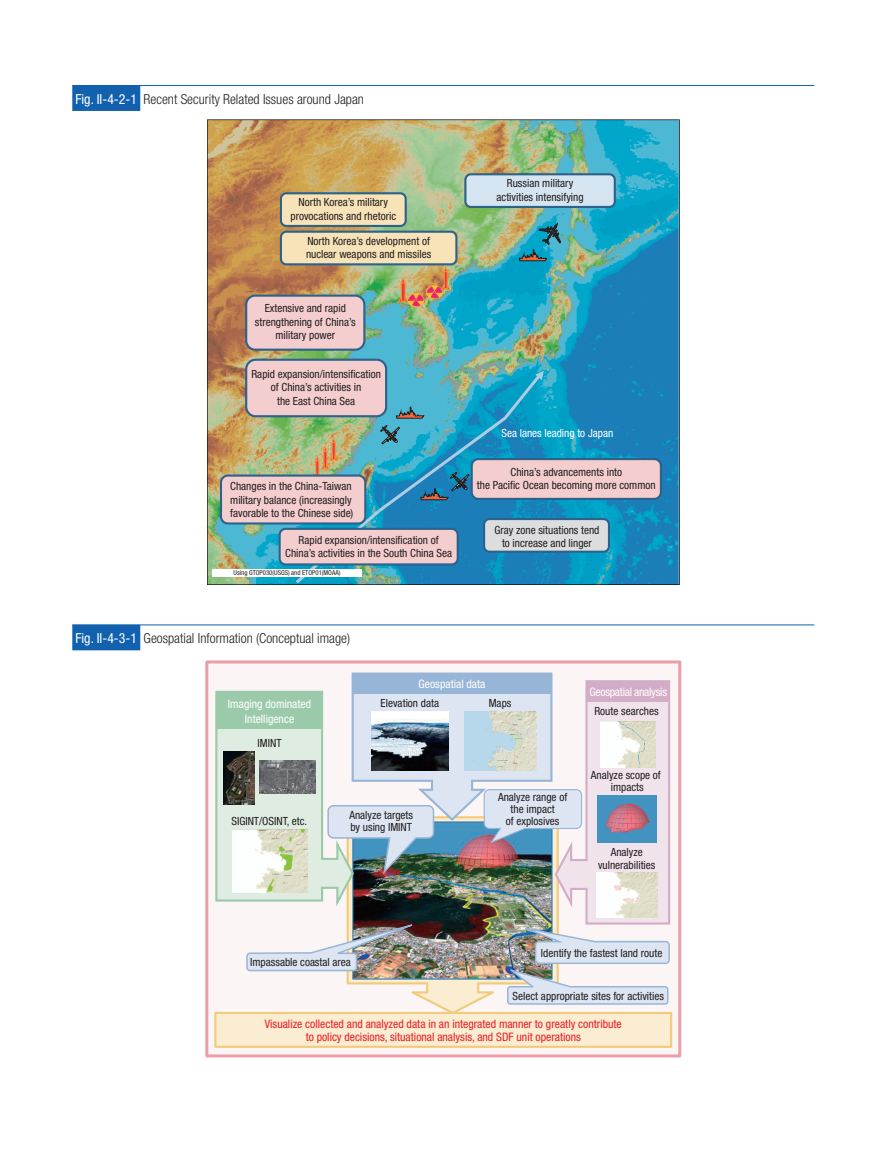
<style>
.page{position:relative;width:893px;height:1149px;background:#fff}
.page>*{position:absolute;margin:0;border:0;box-sizing:border-box;transform-origin:0 0}
.t1{font:300 condensed 13.8px "Helvetica Neue LT Std";color:#231f20}
.t2{font:condensed 11.7px/13.5px "Helvetica Neue LT Std";color:#ee1d23;text-align:center}
.t3{font:condensed 11.7px/14.9px "Helvetica Neue LT Std";color:#fff;text-align:center}
.t4{font:condensed 11.7px "Helvetica Neue LT Std";letter-spacing:-.025em;color:#fff}
.t5{font:condensed 11.25px/13.5px "Helvetica Neue LT Std";color:#231f20;text-align:center}
.t6{font:condensed 11.25px "Helvetica Neue LT Std";color:#fff}
.t7{font:condensed 6.75px "Helvetica Neue LT Std";color:#231f20}
.t8{font:700 condensed 6.45px "Helvetica Neue LT Std";color:#231f20}
.s1{font-weight:400;color:#fff}
</style>
<div class="page">
<hr style="left:72px;top:85px;width:742px;height:1px;background:#1161af">
<div style="left:72px;top:85px;width:68px;height:26px;background:#1161af"></div>
<img style="left:207px;top:119px;width:472px;height:465px">
<div style="left:472px;top:459px;width:189px;height:39px;background:#f4cdce;border-radius:7px"></div>
<div style="left:471px;top:458px;width:191px;height:42px;border:2px solid #2d628b;border-radius:7px"></div>
<div style="left:246px;top:295px;width:118px;height:54px;background:#f4cdce;border-radius:9px"></div>
<div style="left:245px;top:294px;width:120px;height:56px;border:2px solid #2d628b;border-radius:9px"></div>
<div style="left:281px;top:231px;width:175px;height:33px;background:#f8e2b7;border-radius:5px"></div>
<div style="left:280px;top:230px;width:177px;height:35px;border:2px solid #2d628b;border-radius:5px"></div>
<div style="left:281px;top:193px;width:125px;height:33px;background:#f8e2b7;border-radius:5px"></div>
<div style="left:280px;top:192px;width:127px;height:35px;border:2px solid #2d628b;border-radius:5px"></div>
<div style="left:246px;top:359px;width:140px;height:57px;background:#f4cdce;border-radius:9px"></div>
<div style="left:245px;top:358px;width:142px;height:59px;border:2px solid #2d628b;border-radius:9px"></div>
<div style="left:408px;top:293px;width:16px;height:14px;border:1px solid #febf2e;border-radius:50%"></div>
<div style="left:280px;top:528px;width:178px;height:36px;background:#f4cdce;border-radius:6px"></div>
<div style="left:279px;top:527px;width:180px;height:38px;border:2px solid #2d628b;border-radius:6px"></div>
<svg style="left:398px;top:266px;width:52px;height:40px;background:#c09a6c"></svg>
<div style="left:221px;top:475px;width:144px;height:48px;background:#f4cdce;border-radius:7px"></div>
<div style="left:220px;top:474px;width:146px;height:50px;border:2px solid #2d628b;border-radius:7px"></div>
<div style="left:465px;top:174px;width:150px;height:33px;background:#d4e4f0;border-radius:5px"></div>
<div style="left:464px;top:173px;width:152px;height:35px;border:2px solid #2d628b;border-radius:5px"></div>
<div style="left:484px;top:519px;width:125px;height:32px;background:#dcdddf;border-radius:5px"></div>
<div style="left:483px;top:518px;width:127px;height:34px;border:2px solid #2d628b;border-radius:5px"></div>
<svg style="left:519px;top:222px;width:42px;height:52px;background:#3497a7"></svg>
<svg style="left:293px;top:371px;width:251px;height:214px"></svg>
<div style="left:212px;top:568px;width:150px;height:8px;background:#fff"></div>
<hr style="left:72px;top:624px;width:742px;height:1px;background:#1161af">
<div style="left:72px;top:624px;width:68px;height:26px;background:#1161af"></div>
<div style="left:207px;top:661px;width:473px;height:394px;background:#fcf5f5"></div>
<div style="left:205px;top:660px;width:476px;height:397px;border:3px solid #eb9ea7"></div>
<div style="left:215px;top:1012px;width:456px;height:34px;background:#faedd2"></div>
<div style="left:214px;top:1011px;width:458px;height:36px;border:2px solid #f2ca7b"></div>
<img style="left:214px;top:672px;width:457px;height:340px">
<p class="t1" style="left:76px;top:91px;width:290px"><span class="s1">Fig. II-4-2-1</span> Recent Security Related Issues around Japan</p>
<p class="t5" style="left:290px;top:195px;width:107px">North Korea’s military provocations and rhetoric</p>
<p class="t5" style="left:306px;top:234px;width:127px;text-align:left">North Korea’s development of nuclear weapons and missiles</p>
<p class="t5" style="left:255px;top:301px;width:102px">Extensive and rapid strengthening of China’s military power</p>
<p class="t5" style="left:251px;top:367px;width:131px">Rapid expansion/intensification of China’s activities in<br>the East China Sea</p>
<p class="t5" style="left:230px;top:479px;width:125px;text-align:left">Changes in the China-Taiwan military balance (increasingly favorable to the Chinese side)</p>
<p class="t5" style="left:285px;top:532px;width:168px">Rapid expansion/intensification of<br>China’s activities in the South China Sea</p>
<p class="t7" style="left:234px;top:568px;width:108px">Using GTOP030(USGS) and ETOP01(MOAA)</p>
<p class="t8" style="left:300px;top:569px;width:7px">01</p>
<p class="t1" style="left:76px;top:630px;width:276px"><span class="s1">Fig. II-4-3-1</span> Geospatial Information (Conceptual image)</p>
<p class="t5" style="left:497px;top:176px;width:89px">Russian military activities intensifying</p>
<p class="t6" style="left:501px;top:426px;width:113px">Sea lanes leading to Japan</p>
<p class="t5" style="left:477px;top:465px;width:180px">China’s advancements into<br>the Pacific Ocean becoming more common</p>
<p class="t5" style="left:494px;top:523px;width:107px">Gray zone situations tend to increase and linger</p>
<p class="t3" style="left:228px;top:696px;width:85px">Imaging dominated<br>Intelligence</p>
<p class="t5" style="left:258px;top:735px;width:25px">IMINT</p>
<p class="t5" style="left:231px;top:813px;width:77px">SIGINT/OSINT, etc.</p>
<p class="t3" style="left:419px;top:675px;width:68px">Geospatial data</p>
<p class="t5" style="left:381px;top:696px;width:60px">Elevation data</p>
<p class="t5" style="left:489px;top:696px;width:24px">Maps</p>
<p class="t5" style="left:349px;top:807px;width:65px;line-height:12.8px;text-align:left">Analyze targets by using IMINT</p>
<p class="t5" style="left:498px;top:790px;width:71px;line-height:12px">Analyze range of the impact<br>of explosives</p>
<p class="t4" style="left:590px;top:684px;width:79px">Geospatial analysis</p>
<p class="t5" style="left:594px;top:704px;width:66px">Route searches</p>
<p class="t5" style="left:591px;top:767px;width:71px;line-height:12.8px">Analyze scope of impacts</p>
<p class="t5" style="left:598px;top:845px;width:59px;line-height:12.8px">Analyze vulnerabilities</p>
<p class="t5" style="left:250px;top:955px;width:102px">Impassable coastal area</p>
<p class="t5" style="left:541px;top:945px;width:123px">Identify the fastest land route</p>
<p class="t5" style="left:513px;top:988px;width:153px">Select appropriate sites for activities</p>
<p class="t2" style="left:265px;top:1016px;width:358px">Visualize collected and analyzed data in an integrated manner to greatly contribute to policy decisions, situational analysis, and SDF unit operations</p>
</div>
